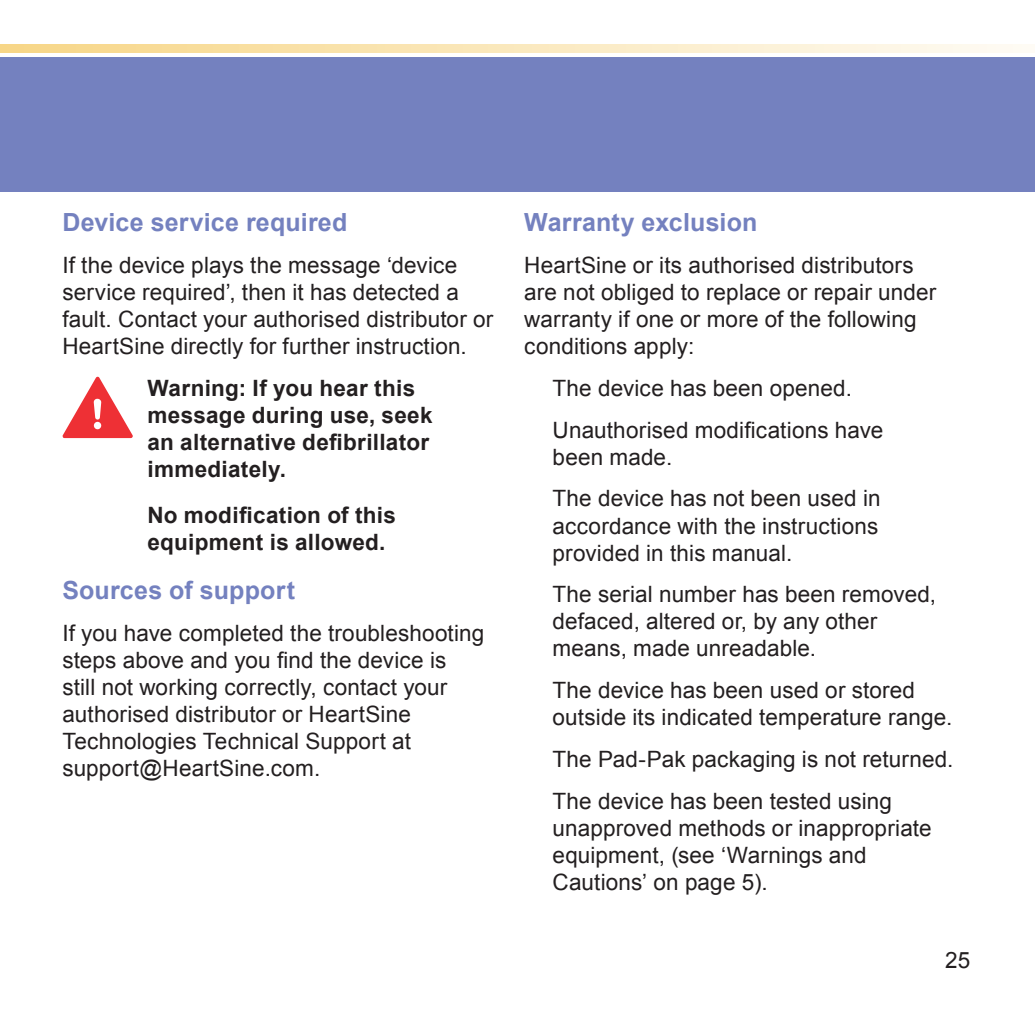
<style>
.page{position:relative;width:1035px;height:1035px;background:#fff}
.page>*{position:absolute;margin:0;border:0;box-sizing:border-box;transform-origin:0 0}
.Subhead_1{font:700 25px "Arial";letter-spacing:.01em;color:#7481bf}
.Subhead_1_ColBreak{font:700 25px "Arial";letter-spacing:.01em;color:#7481bf}
.Body_Copy{font:22.5px/27px "Arial";letter-spacing:.005em;color:#231f20}
.Body_Copy_Indent{font:22.5px/27px "Arial";letter-spacing:.005em;color:#231f20}
.Notes{font:700 22.5px/27px "Arial";letter-spacing:.015em;color:#231f20}
</style>
<div class="page">
<div style="left:0;top:57px;width:1035px;height:134px;background:#7481bf"></div>
<svg style="left:0;top:44px;width:1030px;height:9px;background:#fae8bd"></svg>
<svg style="left:62px;top:376px;width:71px;height:62px"></svg>
<p class="Subhead_1_ColBreak" style="left:62px;top:205px;width:286px">Device service required</p>
<p class="Body_Copy" style="left:62px;top:252px;width:432px">If the device plays the message ‘device service required’, then it has detected a fault. Contact your authorised distributor or HeartSine directly for further instruction.</p>
<p class="Notes" style="left:147px;top:375px;width:287px">Warning: If you hear this message during use, seek an alternative defibrillator immediately.</p>
<p class="Notes" style="left:147px;top:502px;width:250px">No modification of this equipment is allowed.</p>
<p class="Subhead_1" style="left:62px;top:573px;width:234px">Sources of support</p>
<p class="Body_Copy" style="left:62px;top:620px;width:423px">If you have completed the troubleshooting steps above and you find the device is still not working correctly, contact your authorised distributor or HeartSine Technologies Technical Support at support@HeartSine.com.</p>
<p class="Subhead_1" style="left:524px;top:205px;width:235px">Warranty exclusion</p>
<p class="Body_Copy" style="left:524px;top:252px;width:413px">HeartSine or its authorised distributors are not obliged to replace or repair under warranty if one or more of the following conditions apply:</p>
<p class="Body_Copy_Indent" style="left:552px;top:374px;width:301px">The device has been opened.</p>
<p class="Body_Copy_Indent" style="left:552px;top:416px;width:332px">Unauthorised modifications have been made.</p>
<p class="Body_Copy_Indent" style="left:552px;top:485px;width:329px;text-align:justify">The device has not been used in accordance with the instructions provided in this manual.</p>
<p class="Body_Copy_Indent" style="left:552px;top:581px;width:385px">The serial number has been removed, defaced, altered or, by any other means, made unreadable.</p>
<p class="Body_Copy_Indent" style="left:552px;top:677px;width:401px">The device has been used or stored outside its indicated temperature range.</p>
<p class="Body_Copy_Indent" style="left:552px;top:746px;width:402px">The Pad-Pak packaging is not returned.</p>
<p class="Body_Copy_Indent" style="left:552px;top:788px;width:380px">The device has been tested using unapproved methods or inappropriate equipment, (see ‘Warnings and<br>Cautions’ on page 5).</p>
<p class="Body_Copy" style="left:945px;top:947px;width:27px">25</p>
</div>
